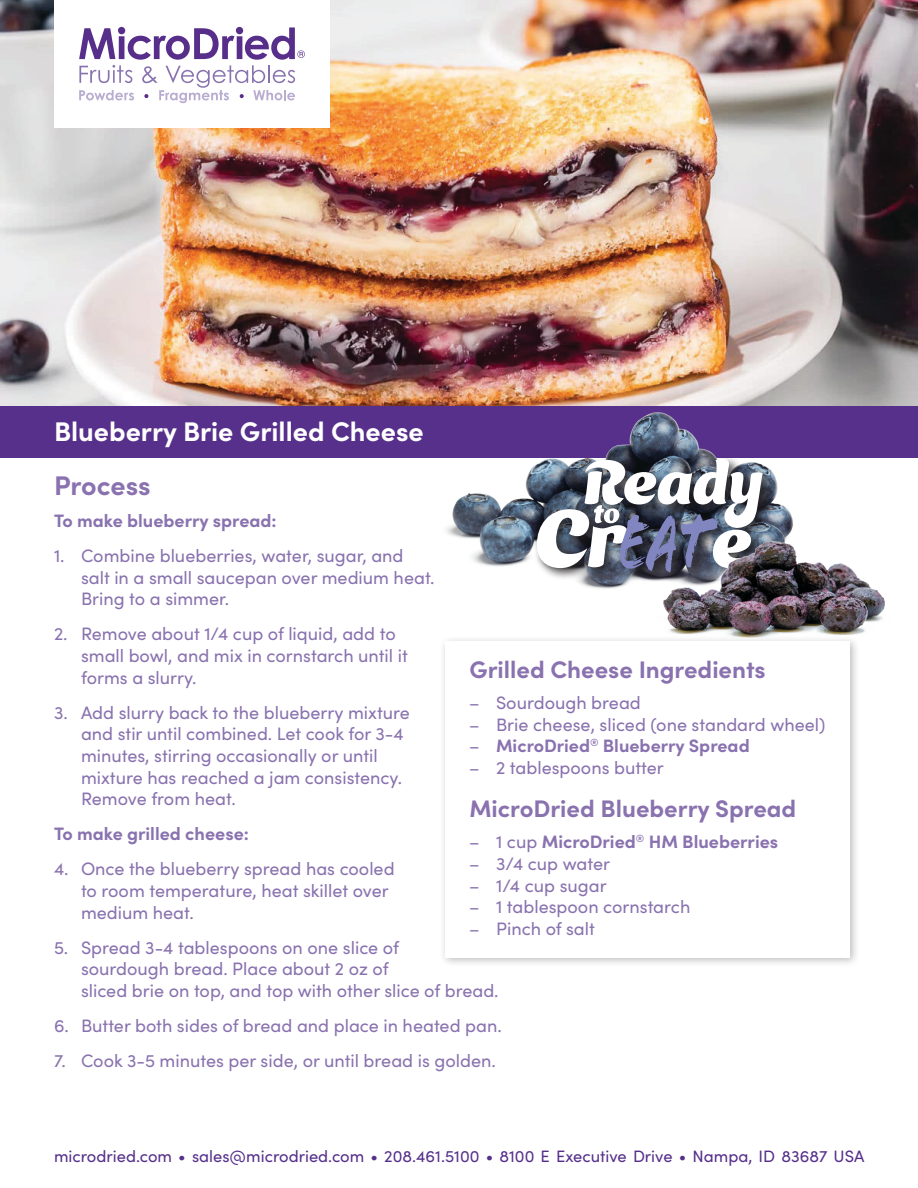
<style>
.page{position:relative;width:918px;height:1188px;background:#fff}
.page>*{position:absolute;margin:0;border:0;box-sizing:border-box;transform-origin:0 0}
.t1{font:700 27px "Sofia Pro";color:#fff}
.t2{font:700 27px "Sofia Pro";letter-spacing:-.005em;color:#8972af}
.t3{font:700 24px "Sofia Pro";color:#8972af}
.t4{font:18px/21.6px "Sofia Pro";color:#8972af}
.t5{font:700 18px "Sofia Pro";color:#8972af}
.t6{font:16.5px "Sofia Pro";color:#562f8b}
.s1{font-weight:400}
</style>
<div class="page">
<div style="left:0;top:405px;width:918px;height:53px;background:#57308b"></div>
<img style="left:0;top:0;width:918px;height:405px">
<div style="left:54px;top:0;width:276px;height:127px;background:#fff"></div>
<svg style="left:79px;top:27px;width:226px;height:76px"></svg>
<img style="left:436px;top:392px;width:373px;height:197px">
<div style="left:534px;top:456px;width:241px;height:128px;background:#231f20;opacity:.75"></div>
<svg style="left:537px;top:459px;width:226px;height:113px"></svg>
<img style="left:657px;top:537px;width:228px;height:98px">
<div style="left:439px;top:635px;width:421px;height:332px;background:#231f20;opacity:.3"></div>
<div style="left:446px;top:641px;width:404px;height:316px;background:#fff"></div>
<p class="t1" style="left:54px;top:410px;width:371px">Blueberry Brie Grilled Cheese</p>
<p class="t2" style="left:54px;top:465px;width:98px">Process</p>
<p class="t5" style="left:54px;top:507px;width:224px">To make blueberry spread:</p>
<p class="t4" style="left:81px;top:544px;width:355px;text-indent:-27px">1. Combine blueberries, water, sugar, and salt in a small saucepan over medium heat.<br>Bring to a simmer.</p>
<p class="t4" style="left:81px;top:622px;width:328px;text-indent:-27px">2. Remove about 1/4 cup of liquid, add to small bowl, and mix in cornstarch until it forms a slurry.</p>
<p class="t4" style="left:81px;top:701px;width:330px;text-indent:-27px">3. Add slurry back to the blueberry mixture and stir until combined. Let cook for 3-4 minutes, stirring occasionally or until mixture has reached a jam consistency.<br>Remove from heat.</p>
<p class="t5" style="left:54px;top:820px;width:196px">To make grilled cheese:</p>
<p class="t4" style="left:81px;top:857px;width:315px;text-indent:-27px">4. Once the blueberry spread has cooled to room temperature, heat skillet over medium heat.</p>
<p class="t4" style="left:81px;top:936px;width:419px;text-indent:-27px">5. Spread 3-4 tablespoons on one slice of<br>sourdough bread. Place about 2 oz of<br>sliced brie on top, and top with other slice of bread.</p>
<p class="t4" style="left:54px;top:1014px;width:449px">6. Butter both sides of bread and place in heated pan.</p>
<p class="t4" style="left:54px;top:1049px;width:443px">7. Cook 3-5 minutes per side, or until bread is golden.</p>
<p class="t3" style="left:470px;top:651px;width:298px">Grilled Cheese Ingredients</p>
<p class="t4" style="left:469px;top:691px;width:173px">– Sourdough bread</p>
<p class="t4" style="left:469px;top:712px;width:358px">– Brie cheese, sliced (one standard wheel)</p>
<p class="t5" style="left:469px;top:732px;width:282px"><span class="s1">–</span> MicroDried<sup>®</sup> Blueberry Spread</p>
<p class="t4" style="left:469px;top:756px;width:196px">– 2 tablespoons butter</p>
<p class="t3" style="left:470px;top:790px;width:328px">MicroDried Blueberry Spread</p>
<p class="t5" style="left:469px;top:828px;width:311px"><span class="s1">– 1 cup</span> MicroDried<sup>®</sup> HM Blueberries</p>
<p class="t4" style="left:469px;top:852px;width:143px">– 3/4 cup water</p>
<p class="t4" style="left:469px;top:874px;width:139px">– 1/4 cup sugar</p>
<p class="t4" style="left:469px;top:895px;width:223px">– 1 tablespoon cornstarch</p>
<p class="t4" style="left:469px;top:917px;width:127px">– Pinch of salt</p>
<p class="t6" style="left:54px;top:1144px;width:812px">microdried.com • sales@microdried.com • 208.461.5100 • 8100 E Executive Drive • Nampa, ID 83687 USA</p>
</div>
